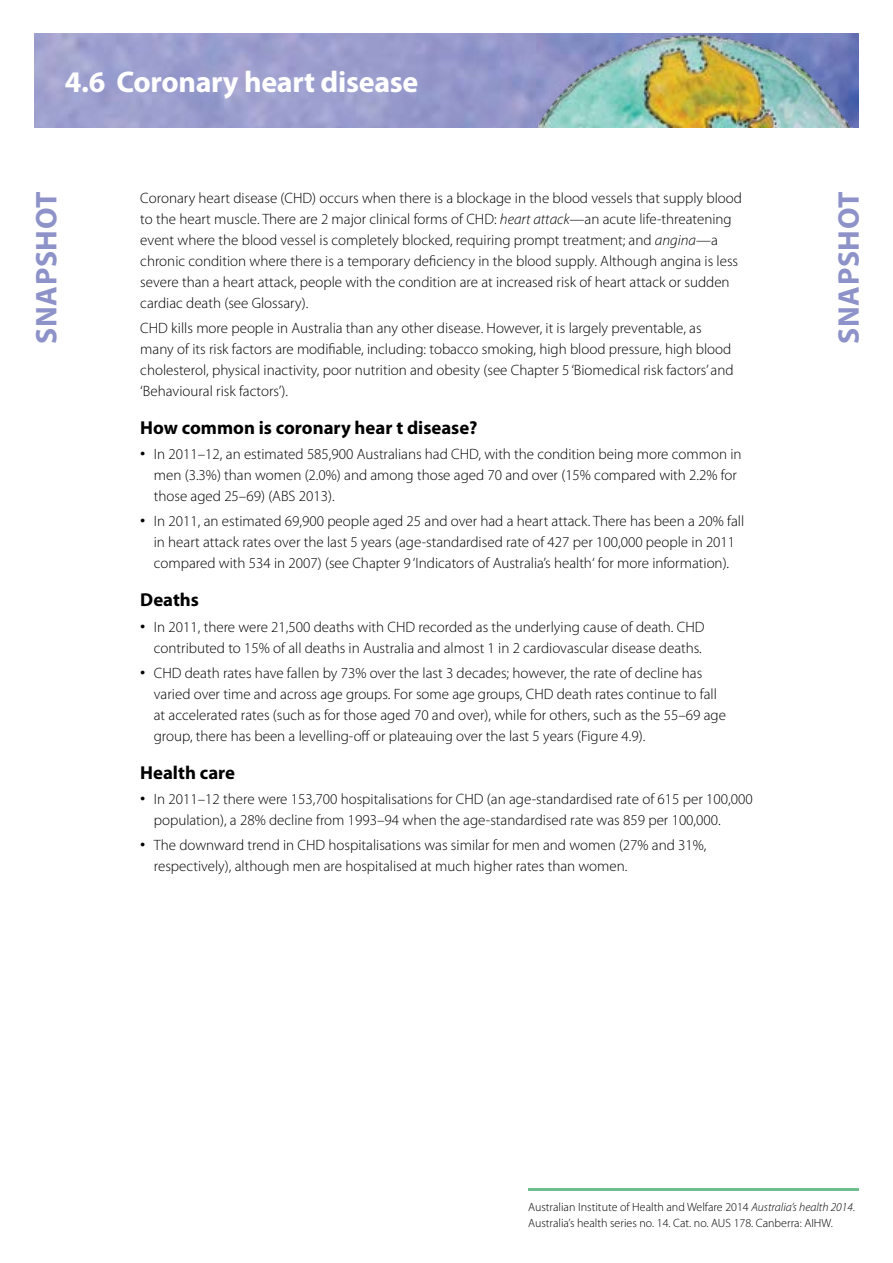
<style>
.page{position:relative;width:893px;height:1263px;background:#fff}
.page>*{position:absolute;margin:0;border:0;box-sizing:border-box;transform-origin:0 0}
.SNAPSHOT_HEADING{font:700 30px "Myriad Pro";letter-spacing:-.01em;color:#fff}
.t1{font:700 30px "Myriad Pro";letter-spacing:.02em;color:#8d92c8}
.BODY_-_Heading_3{font:700 18.75px "Myriad Pro";color:#000}
.BODY_-_Bullet_Text{font:300 15px/21px "Myriad Pro";color:#000}
.BODY_-_Text{font:300 15px/21px "Myriad Pro";color:#000}
.t2{font:300 12px/16.5px "Myriad Pro";color:#000}
.s1{font-style:italic}
.s2{font-size:21px}
</style>
<div class="page">
<img style="left:34px;top:34px;width:825px;height:93px">
<img style="left:530px;top:34px;width:322px;height:93px">
<hr style="left:528px;top:1188px;width:331px;height:2px;background:#6fbf8e">
<h1 class="SNAPSHOT_HEADING" style="left:65px;top:62px;width:355px">4.6 Coronary heart disease</h1>
<p class="BODY_-_Text" style="left:140px;top:187px;width:603px">Coronary heart disease (CHD) occurs when there is a blockage in the blood vessels that supply blood to the heart muscle. There are 2 major clinical forms of CHD: <span class="s1">heart attack</span>—an acute life-threatening event where the blood vessel is completely blocked, requiring prompt treatment; and <span class="s1">angina</span>—a chronic condition where there is a temporary deficiency in the blood supply. Although angina is less severe than a heart attack, people with the condition are at increased risk of heart attack or sudden cardiac death (see Glossary).</p>
<p class="BODY_-_Text" style="left:140px;top:317px;width:595px">CHD kills more people in Australia than any other disease. However, it is largely preventable, as many of its risk factors are modifiable, including: tobacco smoking, high blood pressure, high blood cholesterol, physical inactivity, poor nutrition and obesity (see Chapter 5 ‘Biomedical risk factors’ and ‘Behavioural risk factors’).</p>
<h2 class="BODY_-_Heading_3" style="left:140px;top:415px;width:339px">How common is coronary hear t disease?</h2>
<p class="BODY_-_Bullet_Text" style="left:154px;top:443px;width:589px;text-indent:-14px"><span class="s2">•</span> In 2011–12, an estimated 585,900 Australians had CHD, with the condition being more common in men (3.3%) than women (2.0%) and among those aged 70 and over (15% compared with 2.2% for those aged 25–69) (ABS 2013).</p>
<p class="BODY_-_Bullet_Text" style="left:140px;top:511px;width:605px;text-align:center"><span class="s2">•</span> In 2011, an estimated 69,900 people aged 25 and over had a heart attack. There has been a 20% fall in heart attack rates over the last 5 years (age-standardised rate of 427 per 100,000 people in 2011 compared with 534 in 2007) (see Chapter 9 ‘Indicators of Australia’s health‘ for more information).</p>
<h2 class="BODY_-_Heading_3" style="left:140px;top:588px;width:60px">Deaths</h2>
<p class="BODY_-_Bullet_Text" style="left:140px;top:616px;width:566px;text-align:right"><span class="s2">•</span> In 2011, there were 21,500 deaths with CHD recorded as the underlying cause of death. CHD contributed to 15% of all deaths in Australia and almost 1 in 2 cardiovascular disease deaths.</p>
<p class="BODY_-_Bullet_Text" style="left:154px;top:662px;width:574px;text-indent:-14px"><span class="s2">•</span> CHD death rates have fallen by 73% over the last 3 decades; however, the rate of decline has varied over time and across age groups. For some age groups, CHD death rates continue to fall at accelerated rates (such as for those aged 70 and over), while for others, such as the 55–69 age group, there has been a levelling-off or plateauing over the last 5 years (Figure 4.9).</p>
<h2 class="BODY_-_Heading_3" style="left:140px;top:760px;width:96px">Health care</h2>
<p class="BODY_-_Bullet_Text" style="left:154px;top:788px;width:600px;text-indent:-14px"><span class="s2">•</span> In 2011–12 there were 153,700 hospitalisations for CHD (an age-standardised rate of 615 per 100,000 population), a 28% decline from 1993–94 when the age-standardised rate was 859 per 100,000.</p>
<p class="BODY_-_Bullet_Text" style="left:154px;top:835px;width:554px;text-indent:-14px"><span class="s2">•</span> The downward trend in CHD hospitalisations was similar for men and women (27% and 31%, respectively), although men are hospitalised at much higher rates than women.</p>
<h1 class="t1" style="left:27px;top:344px;width:153px;rotate:-90deg">SNAPSHOT</h1>
<h1 class="t1" style="left:829px;top:344px;width:153px;rotate:-90deg">SNAPSHOT</h1>
<p class="t2" style="left:528px;top:1198px;width:328px">Australian Institute of Health and Welfare 2014 <span class="s1">Australia’s health 2014</span>.<br>Australia’s health series no. 14. Cat. no. AUS 178. Canberra: AIHW.</p>
</div>
